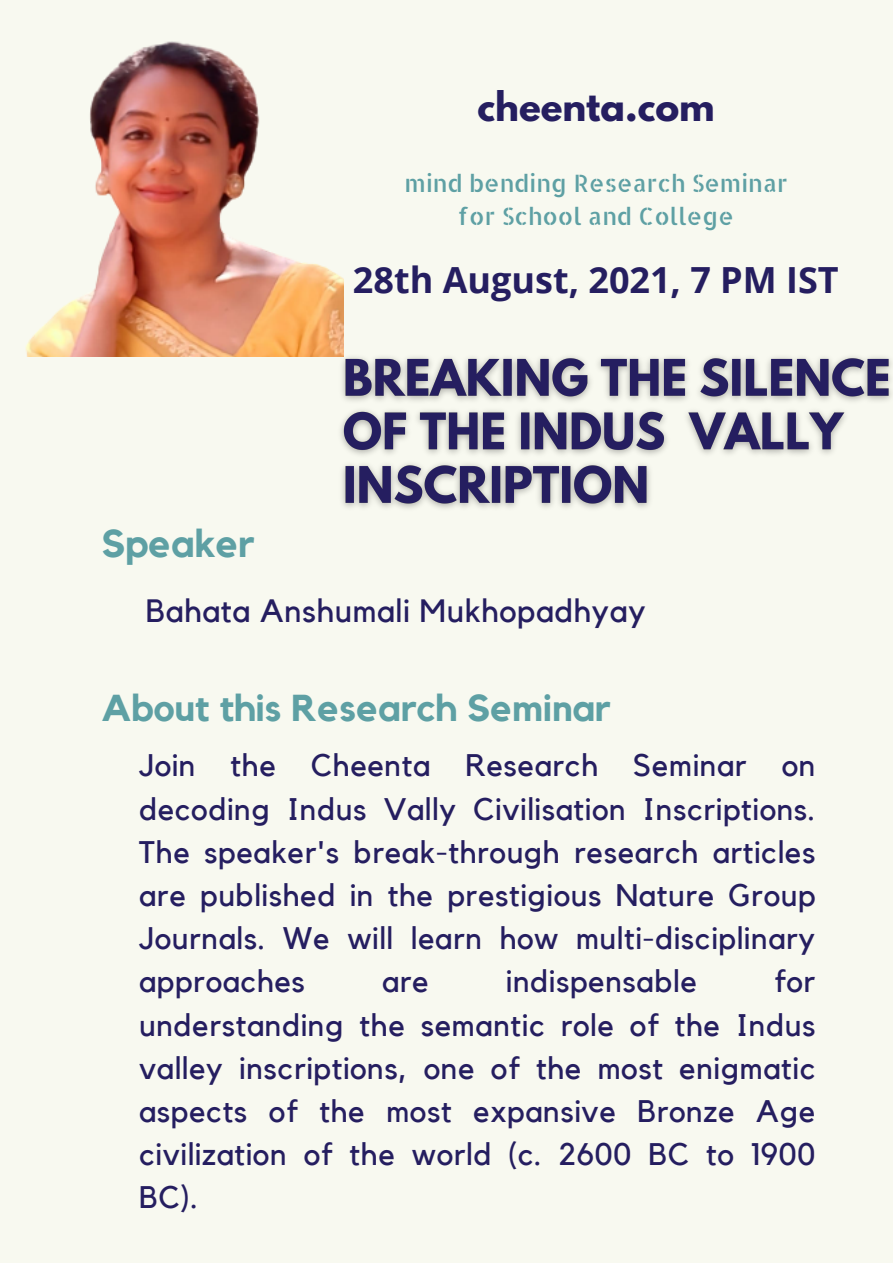
<style>
.page{position:relative;width:893px;height:1263px;background:#f8f9f0}
.page>*{position:absolute;margin:0;border:0;box-sizing:border-box;transform-origin:0 0}
.t1{font:700 38.7px "Kollektif";color:#5ea0a4}
.t2{font:700 37.35px "Kollektif";color:#5ea0a4}
.t3{font:700 36px "Open Sans";color:#251e60}
.t4{font:700 36px "League Spartan";color:#251e60}
.t5{font:32.25px "Kollektif";letter-spacing:.02em;color:#251e60}
.t6{font:31.12px/43.2px "Kollektif";letter-spacing:.02em;color:#251e60;text-align:justify}
.t7{font:24px/33.2px "Allerta Stencil";color:#5ea0a4;text-align:center}
</style>
<div class="page">
<img style="left:25px;top:41px;width:318px;height:316px">
<img style="left:332px;top:346px;width:560px;height:163px">
<p class="t4" style="left:477px;top:88px;width:239px">cheenta.com</p>
<p class="t7" style="left:404px;top:166px;width:384px">mind bending Research Seminar for School and College</p>
<p class="t3" style="left:353px;top:255px;width:487px">28th August, 2021, 7 PM IST</p>
<p class="t1" style="left:101px;top:526px;width:154px">Speaker</p>
<p class="t5" style="left:146px;top:596px;width:501px">Bahata Anshumali Mukhopadhyay</p>
<p class="t2" style="left:101px;top:691px;width:510px">About this Research Seminar</p>
<p class="t6" style="left:139px;top:745px;width:678px">Join the Cheenta Research Seminar on decoding Indus Vally Civilisation Inscriptions.<br>The speaker's break-through research articles are published in the prestigious Nature Group Journals. We will learn how multi-disciplinary approaches</p>
<p class="t6" style="left:139px;top:961px;width:678px;text-indent:635px">for understanding the semantic role of the Indus valley inscriptions, one of the most enigmatic aspects of the most expansive Bronze Age civilization of the world (c. 2600 BC to 1900<br>BC).</p>
<p class="t6" style="left:382px;top:961px;width:48px">are</p>
<p class="t6" style="left:506px;top:961px;width:193px">indispensable</p>
</div>
